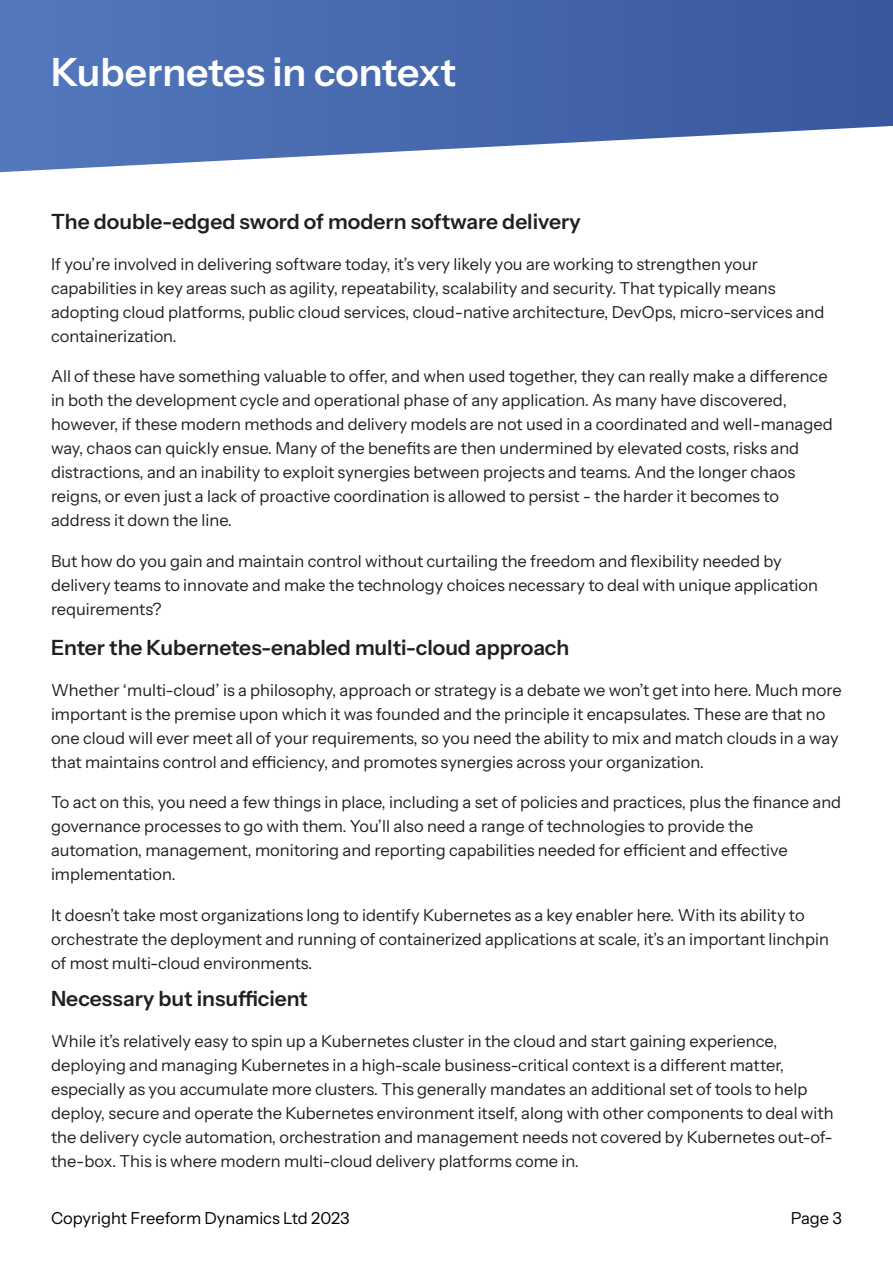
<style>
.page{position:relative;width:893px;height:1263px;background:#fff}
.page>*{position:absolute;margin:0;border:0;box-sizing:border-box;transform-origin:0 0}
.t1{font:600 39px "Instrument Sans";color:#fff}
.t2{font:600 21px "Instrument Sans";color:#231f20}
.t3{font:16.5px/24px "Instrument Sans";color:#231f20}
.t4{font:16.5px "Instrument Sans";color:#000}
</style>
<div class="page">
<svg style="left:0;top:0;width:893px;height:172px;background:#5e7cb8"></svg>
<h1 class="t1" style="left:51px;top:48px;width:407px">Kubernetes in context</h1>
<p class="t2" style="left:51px;top:209px;width:531px">The double-edged sword of modern software delivery</p>
<p class="t3" style="left:51px;top:252px;width:775px">If you’re involved in delivering software today, it’s very likely you are working to strengthen your capabilities in key areas such as agility, repeatability, scalability and security. That typically means adopting cloud platforms, public cloud services, cloud-native architecture, DevOps, micro-services and containerization.</p>
<p class="t3" style="left:51px;top:364px;width:783px">All of these have something valuable to offer, and when used together, they can really make a difference in both the development cycle and operational phase of any application. As many have discovered, however, if these modern methods and delivery models are not used in a coordinated and well-managed way, chaos can quickly ensue. Many of the benefits are then undermined by elevated costs, risks and distractions, and an inability to exploit synergies between projects and teams. And the longer chaos reigns, or even just a lack of proactive coordination is allowed to persist - the harder it becomes to address it down the line.</p>
<p class="t3" style="left:51px;top:549px;width:769px">But how do you gain and maintain control without curtailing the freedom and flexibility needed by delivery teams to innovate and make the technology choices necessary to deal with unique application requirements?</p>
<p class="t2" style="left:51px;top:635px;width:520px">Enter the Kubernetes-enabled multi-cloud approach</p>
<p class="t3" style="left:51px;top:678px;width:792px">Whether ‘multi-cloud’ is a philosophy, approach or strategy is a debate we won’t get into here. Much more important is the premise upon which it was founded and the principle it encapsulates. These are that no one cloud will ever meet all of your requirements, so you need the ability to mix and match clouds in a way that maintains control and efficiency, and promotes synergies across your organization.</p>
<p class="t3" style="left:51px;top:790px;width:792px">To act on this, you need a few things in place, including a set of policies and practices, plus the finance and governance processes to go with them. You’ll also need a range of technologies to provide the automation, management, monitoring and reporting capabilities needed for efficient and effective implementation.</p>
<p class="t3" style="left:51px;top:903px;width:779px">It doesn’t take most organizations long to identify Kubernetes as a key enabler here. With its ability to orchestrate the deployment and running of containerized applications at scale, it’s an important linchpin of most multi-cloud environments.</p>
<p class="t2" style="left:51px;top:986px;width:258px">Necessary but insufficient</p>
<p class="t3" style="left:51px;top:1029px;width:784px">While it’s relatively easy to spin up a Kubernetes cluster in the cloud and start gaining experience, deploying and managing Kubernetes in a high-scale business-critical context is a different matter, especially as you accumulate more clusters. This generally mandates an additional set of tools to help deploy, secure and operate the Kubernetes environment itself, along with other components to deal with the delivery cycle automation, orchestration and management needs not covered by Kubernetes out-of&shy;the-box. This is where modern multi-cloud delivery platforms come in.</p>
<p class="t4" style="left:51px;top:1208px;width:300px">Copyright Freeform Dynamics Ltd 2023</p>
<p class="t4" style="left:791px;top:1208px;width:53px">Page 3</p>
</div>
